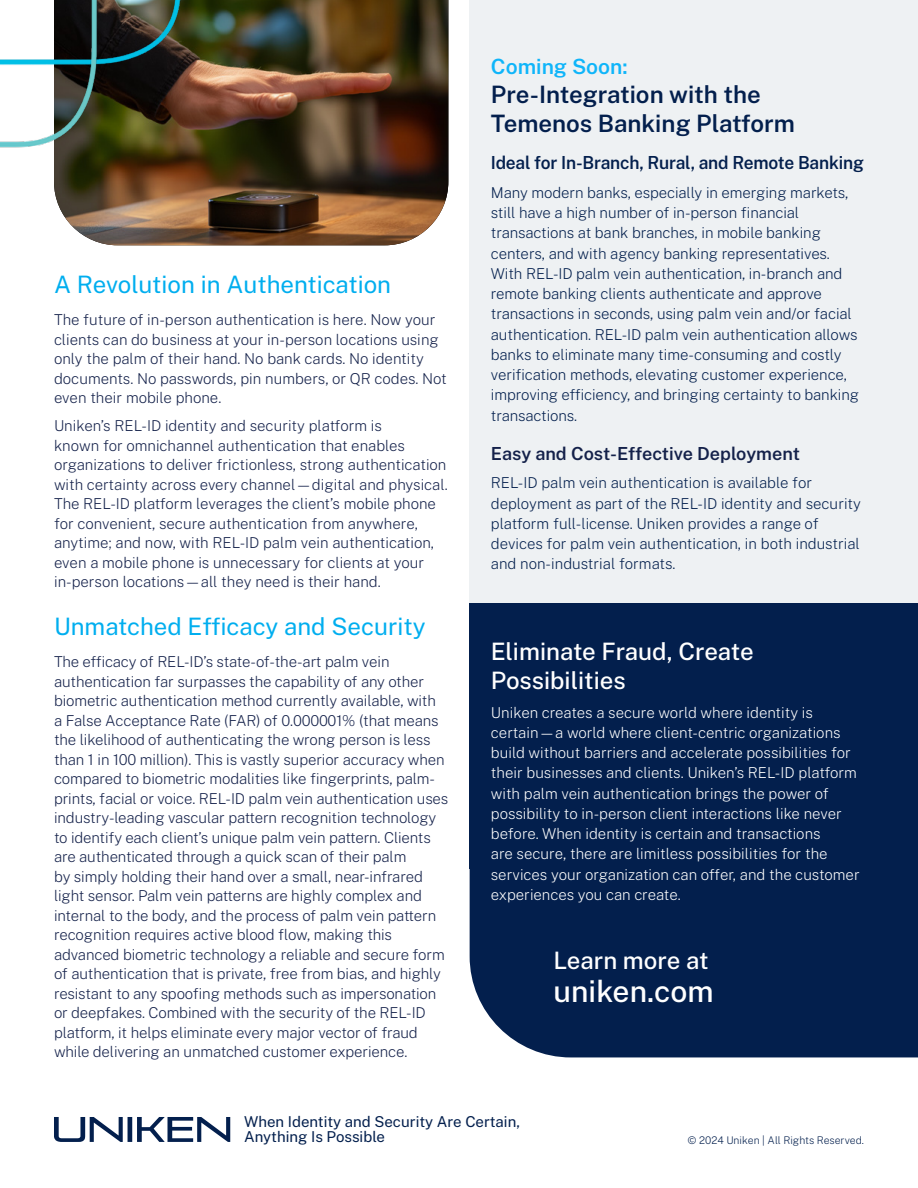
<style>
.page{position:relative;width:918px;height:1188px;background:#fff}
.page>*{position:absolute;margin:0;border:0;box-sizing:border-box;transform-origin:0 0}
.t1{font:500 30px "Public Sans";color:#fff}
.t2{font:24px "Public Sans";color:#00aeef}
.t3{font:500 24px/28.8px "Public Sans";color:#fff}
.t4{font:600 24px/28.8px "Public Sans";color:#031f4d}
.t5{font:600 21px "Public Sans";color:#0fb5fa}
.t6{font:600 18px "Public Sans";letter-spacing:-.01em;color:#031f4d;scale:.96 1}
.t7{font:600 18px "Public Sans";color:#14214a}
.t8{font:200 15px/19.5px "Public Sans";letter-spacing:-.01em;color:#14214a}
.t9{font:200 15px/20.2px "Public Sans";letter-spacing:-.005em;color:#031f4d}
.t10{font:200 15px/20.2px "Public Sans";color:#fff}
.t11{font:15px/15px "Public Sans";color:#031f4d}
.t12{font:200 10.5px "Public Sans";color:#031f4d}
</style>
<div class="page">
<div style="left:470px;top:0;width:448px;height:688px;background:#eef1f3"></div>
<img style="left:54px;top:0;width:394px;height:245px">
<div style="left:470px;top:603px;width:448px;height:266px;background:#031f4d"></div>
<img style="left:113px;top:0;width:85px;height:80px">
<img style="left:0;top:0;width:113px;height:162px">
<div style="left:470px;top:869px;width:448px;height:188px;background:#031f4d"></div>
<svg style="left:54px;top:1117px;width:176px;height:25px"></svg>
<h2 class="t2" style="left:54px;top:268px;width:339px">A Revolution in Authentication</h2>
<p class="t8" style="left:54px;top:309px;width:394px">The future of in-person authentication is here. Now your clients can do business at your in-person locations using only the palm of their hand. No bank cards. No identity documents. No passwords, pin numbers, or QR codes. Not even their mobile phone.</p>
<p class="t8" style="left:54px;top:415px;width:395px">Uniken’s REL-ID identity and security platform is<br>known for omnichannel authentication that enables organizations to deliver frictionless, strong authentication with certainty across every channel—digital and physical.<br>The REL-ID platform leverages the client’s mobile phone for convenient, secure authentication from anywhere, anytime; and now, with REL-ID palm vein authentication, even a mobile phone is unnecessary for clients at your in-person locations—all they need is their hand.</p>
<h2 class="t2" style="left:54px;top:611px;width:373px">Unmatched Efficacy and Security</h2>
<p class="t8" style="left:54px;top:652px;width:396px">The efficacy of REL-ID’s state-of-the-art palm vein authentication far surpasses the capability of any other biometric authentication method currently available, with<br>a False Acceptance Rate (FAR) of 0.000001% (that means the likelihood of authenticating the wrong person is less than 1 in 100 million). This is vastly superior accuracy when compared to biometric modalities like fingerprints, palm&shy;prints, facial or voice. REL-ID palm vein authentication uses industry-leading vascular pattern recognition technology to identify each client’s unique palm vein pattern. Clients are authenticated through a quick scan of their palm<br>by simply holding their hand over a small, near-infrared light sensor. Palm vein patterns are highly complex and internal to the body, and the process of palm vein pattern recognition requires active blood flow, making this advanced biometric technology a reliable and secure form of authentication that is private, free from bias, and highly resistant to any spoofing methods such as impersonation or deepfakes. Combined with the security of the REL-ID platform, it helps eliminate every major vector of fraud while delivering an unmatched customer experience.</p>
<h3 class="t5" style="left:491px;top:52px;width:138px">Coming Soon:</h3>
<h2 class="t4" style="left:491px;top:79px;width:306px">Pre-Integration with the<br>Temenos Banking Platform</h2>
<p class="t6" style="left:491px;top:151px;width:390px">Ideal for In-Branch, Rural, and Remote Banking</p>
<p class="t9" style="left:491px;top:182px;width:370px">Many modern banks, especially in emerging markets, still have a high number of in-person financial transactions at bank branches, in mobile banking centers, and with agency banking representatives.<br>With REL-ID palm vein authentication, in-branch and remote banking clients authenticate and approve transactions in seconds, using palm vein and/or facial authentication. REL-ID palm vein authentication allows banks to eliminate many time-consuming and costly verification methods, elevating customer experience, improving efficiency, and bringing certainty to banking transactions.</p>
<p class="t7" style="left:491px;top:441px;width:311px">Easy and Cost-Effective Deployment</p>
<p class="t9" style="left:491px;top:472px;width:372px">REL-ID palm vein authentication is available for deployment as part of the REL-ID identity and security platform full-license. Uniken provides a range of devices for palm vein authentication, in both industrial and non-industrial formats.</p>
<h2 class="t3" style="left:491px;top:636px;width:264px">Eliminate Fraud, Create<br>Possibilities</h2>
<p class="t10" style="left:491px;top:702px;width:370px">Uniken creates a secure world where identity is certain—a world where client-centric organizations build without barriers and accelerate possibilities for their businesses and clients. Uniken’s REL-ID platform with palm vein authentication brings the power of possibility to in-person client interactions like never before. When identity is certain and transactions<br>are secure, there are limitless possibilities for the services your organization can offer, and the customer experiences you can create.</p>
<h2 class="t3" style="left:554px;top:945px;width:157px">Learn more at</h2>
<h1 class="t1" style="left:554px;top:971px;width:162px">uniken.com</h1>
<p class="t11" style="left:244px;top:1114px;width:277px">When Identity and Security Are Certain,<br>Anything Is Possible</p>
<p class="t12" style="left:688px;top:1134px;width:178px">© 2024 Uniken | All Rights Reserved.</p>
</div>
